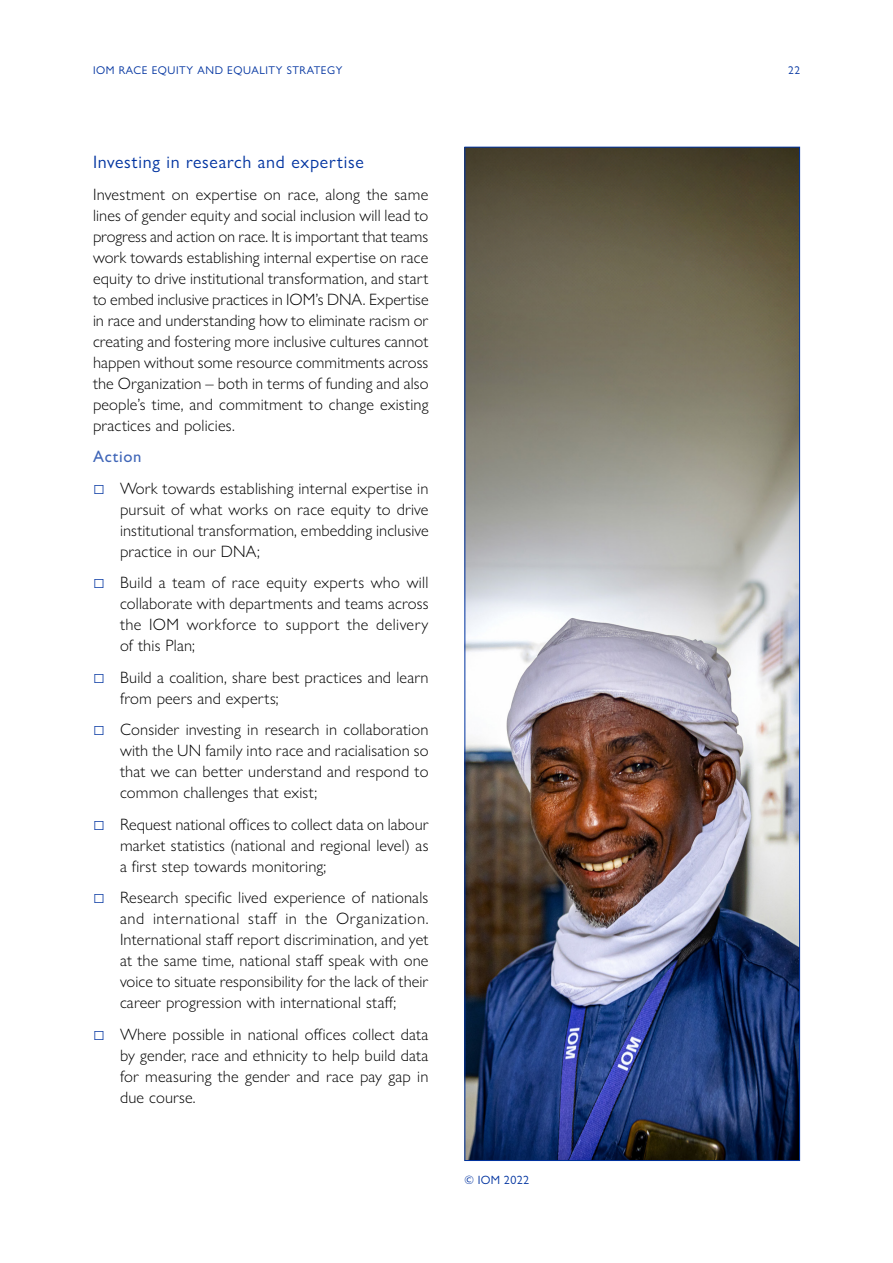
<style>
.page{position:relative;width:893px;height:1263px;background:#fff}
.page>*{position:absolute;margin:0;border:0;box-sizing:border-box;transform-origin:0 0}
.t1{font:18px "Gill Sans Nova";letter-spacing:.04em;color:#0033a0}
.t2{font:300 16.5px/21px "Gill Sans Nova";letter-spacing:.01em;color:#000;text-align:justify}
.t3{font:500 16.5px "Gill Sans Nova";letter-spacing:.04em;color:#4066b8}
.t4{font:12px "Gill Sans Nova";letter-spacing:.03em;color:#0033a0}
.t5{font:11.25px "Gill Sans Nova";letter-spacing:.05em;color:#0033a0}
.s1{font-weight:400;font-size:19.5px;color:#0033a0}
</style>
<div class="page">
<img style="left:466px;top:149px;width:332px;height:1010px">
<p class="t5" style="left:93px;top:63px;width:114px">IOM Race Equity and</p>
<p class="t5" style="left:227px;top:63px;width:117px">Equality Strategy</p>
<p class="t5" style="left:788px;top:63px;width:13px">22</p>
<p class="t1" style="left:93px;top:151px;width:272px">Investing in research and expertise</p>
<p class="t2" style="left:93px;top:183px;width:337px">Investment on expertise on race, along the same lines of gender equity and social inclusion will lead to progress and action on race. It is important that teams work towards establishing internal expertise on race equity to drive institutional transformation, and start to embed inclusive practices in IOM’s DNA. Expertise in race and understanding how to eliminate racism or creating and fostering more inclusive cultures cannot happen without some resource commitments across the Organization – both in terms of funding and also people’s time, and commitment to change existing practices and policies.</p>
<p class="t3" style="left:93px;top:446px;width:50px">Action</p>
<p class="t2" style="left:120px;top:477px;width:310px;text-indent:-27px"><span class="s1">□</span> Work towards establishing internal expertise in pursuit of what works on race equity to drive institutional transformation, embedding inclusive practice in our DNA;</p>
<p class="t2" style="left:120px;top:572px;width:310px;text-indent:-27px"><span class="s1">□</span> Build a team of race equity experts who will collaborate with departments and teams across the IOM workforce to support the delivery of this Plan;</p>
<p class="t2" style="left:120px;top:666px;width:310px;text-indent:-27px"><span class="s1">□</span> Build a coalition, share best practices and learn from peers and experts;</p>
<p class="t2" style="left:120px;top:719px;width:310px;text-indent:-27px"><span class="s1">□</span> Consider investing in research in collaboration with the UN family into race and racialisation so that we can better understand and respond to common challenges that exist;</p>
<p class="t2" style="left:120px;top:813px;width:310px;text-indent:-27px"><span class="s1">□</span> Request national offices to collect data on labour market statistics (national and regional level) as a first step towards monitoring;</p>
<p class="t2" style="left:120px;top:887px;width:310px;text-indent:-27px"><span class="s1">□</span> Research specific lived experience of nationals and international staff in the Organization.<br>International staff report discrimination, and yet at the same time, national staff speak with one voice to situate responsibility for the lack of their career progression with international staff;</p>
<p class="t2" style="left:120px;top:1023px;width:310px;text-indent:-27px"><span class="s1">□</span> Where possible in national offices collect data by gender, race and ethnicity to help build data for measuring the gender and race pay gap in due course.</p>
<p class="t4" style="left:464px;top:1173px;width:66px">© IOM 2022</p>
</div>
